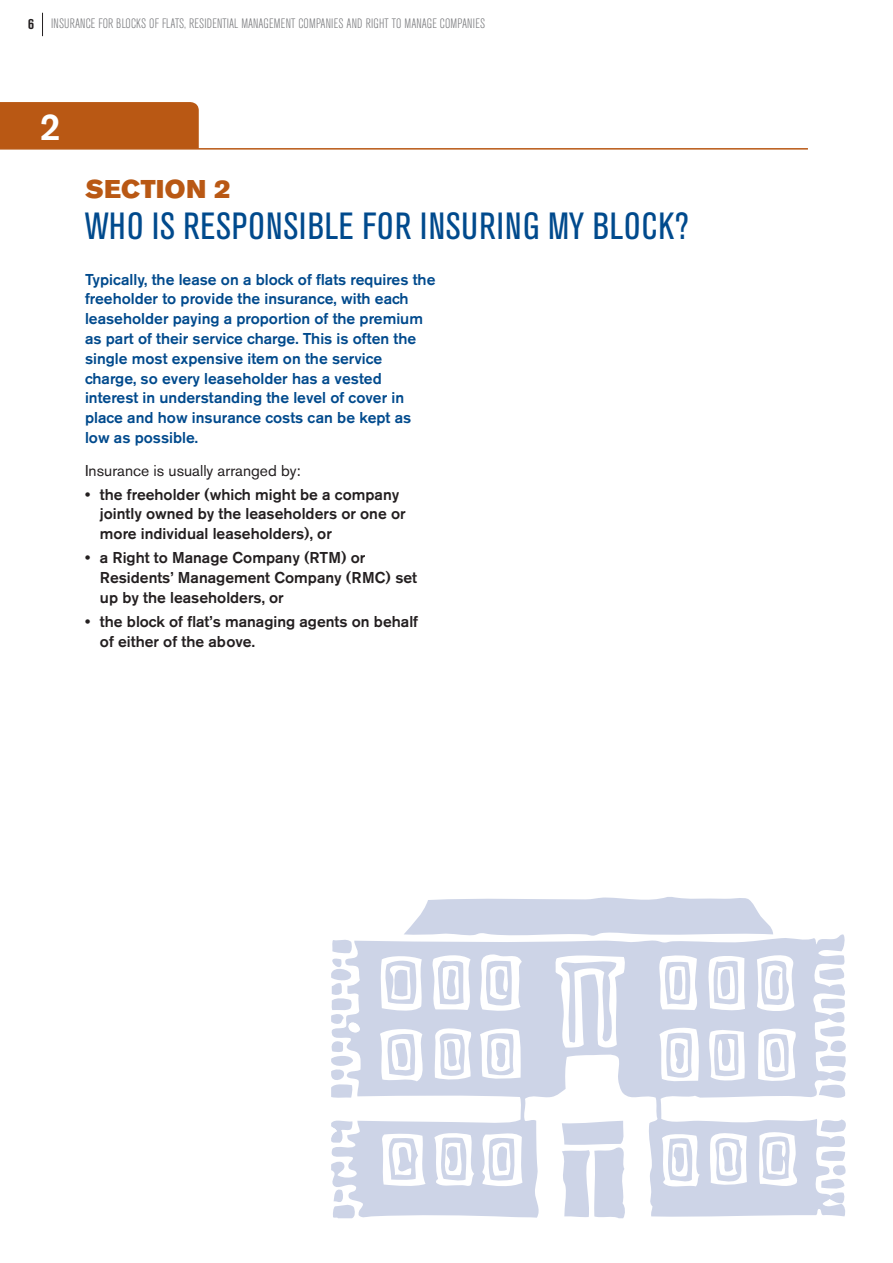
<style>
.page{position:relative;width:893px;height:1263px;background:#fff}
.page>*{position:absolute;margin:0;border:0;box-sizing:border-box;transform-origin:0 0}
.t1{font:condensed 37.5px "Akzidenz Grotesk BE";letter-spacing:.02em;color:#004a8d}
.t2{font:500 37.5px "Akzidenz Grotesk BE";color:#fff}
.t3{font:25.5px "Akzidenz Grotesk BE Super";letter-spacing:.025em;color:#b95814}
.t4{font:500 15.6px/19.8px "Akzidenz Grotesk BE";color:#004a8d}
.t5{font:500 15.6px/19.8px "Akzidenz Grotesk BE";color:#231f20}
.t6{font:15.6px "Akzidenz Grotesk BE";color:#231f20}
.t7{font:300 condensed 13.5px "Akzidenz Grotesk BE";letter-spacing:.01em;color:#757679}
.s1{font-weight:700;font-size:15px;color:#231f20}
</style>
<div class="page">
<svg style="left:42px;top:13px;width:1px;height:23px"></svg>
<div style="left:0;top:102px;width:199px;height:46px;background:#b95814"></div>
<hr style="left:0;top:148px;width:808px;height:2px;background:#b95814">
<svg style="left:404px;top:897px;width:369px;height:37px;background:#d2d9e9"></svg>
<svg style="left:331px;top:934px;width:515px;height:285px;fill:#cdd4e7"></svg>
<svg style="left:485px;top:959px;width:27px;height:48px"></svg>
<svg style="left:561px;top:959px;width:55px;height:84px"></svg>
<svg style="left:819px;top:968px;width:26px;height:13px"></svg>
<svg style="left:712px;top:959px;width:27px;height:47px"></svg>
<svg style="left:438px;top:959px;width:26px;height:46px"></svg>
<svg style="left:383px;top:959px;width:35px;height:45px"></svg>
<svg style="left:662px;top:961px;width:29px;height:45px"></svg>
<svg style="left:759px;top:959px;width:30px;height:48px"></svg>
<svg style="left:819px;top:997px;width:26px;height:13px"></svg>
<svg style="left:713px;top:1033px;width:26px;height:44px"></svg>
<svg style="left:439px;top:1031px;width:28px;height:46px"></svg>
<svg style="left:763px;top:1032px;width:27px;height:46px"></svg>
<svg style="left:486px;top:1032px;width:29px;height:45px"></svg>
<svg style="left:386px;top:1033px;width:30px;height:45px"></svg>
<svg style="left:665px;top:1032px;width:29px;height:48px"></svg>
<svg style="left:817px;top:1023px;width:29px;height:44px"></svg>
<svg style="left:331px;top:938px;width:29px;height:160px"></svg>
<svg style="left:819px;top:1080px;width:27px;height:21px"></svg>
<svg style="left:821px;top:1118px;width:25px;height:15px"></svg>
<svg style="left:331px;top:1118px;width:22px;height:25px"></svg>
<svg style="left:758px;top:1135px;width:34px;height:47px"></svg>
<svg style="left:384px;top:1137px;width:34px;height:43px"></svg>
<svg style="left:439px;top:1137px;width:30px;height:45px"></svg>
<svg style="left:488px;top:1136px;width:27px;height:45px"></svg>
<svg style="left:715px;top:1135px;width:28px;height:48px"></svg>
<svg style="left:666px;top:1137px;width:29px;height:47px"></svg>
<svg style="left:562px;top:1121px;width:65px;height:97px"></svg>
<svg style="left:821px;top:1150px;width:25px;height:40px"></svg>
<svg style="left:333px;top:1187px;width:23px;height:31px"></svg>
<p class="t7" style="left:28px;top:17px;width:458px"><span class="s1">6</span> INSURANCE FOR BLOCKS OF FLATS, RESIDENTIAL MANAGEMENT COMPANIES AND RIGHT TO MANAGE COMPANIES</p>
<h1 class="t2" style="left:40px;top:104px;width:23px">2</h1>
<h2 class="t3" style="left:85px;top:174px;width:147px">SECTION 2</h2>
<h1 class="t1" style="left:85px;top:206px;width:605px">WHO IS RESPONSIBLE FOR INSURING MY BLOCK?</h1>
<p class="t4" style="left:85px;top:269px;width:352px">Typically, the lease on a block of flats requires the freeholder to provide the insurance, with each leaseholder paying a proportion of the premium as part of their service charge. This is often the single most expensive item on the service charge, so every leaseholder has a vested interest in understanding the level of cover in place and how insurance costs can be kept as low as possible.</p>
<p class="t6" style="left:85px;top:461px;width:217px">Insurance is usually arranged by:</p>
<p class="t5" style="left:100px;top:484px;width:307px;text-indent:-15px">• the freeholder (which might be a company jointly owned by the leaseholders or one or more individual leaseholders), or</p>
<p class="t5" style="left:100px;top:548px;width:319px;text-indent:-15px">• a Right to Manage Company (RTM) or<br>Residents’ Management Company (RMC) set up by the leaseholders, or</p>
<p class="t5" style="left:100px;top:611px;width:320px;text-indent:-15px">• the block of flat’s managing agents on behalf of either of the above.</p>
</div>
